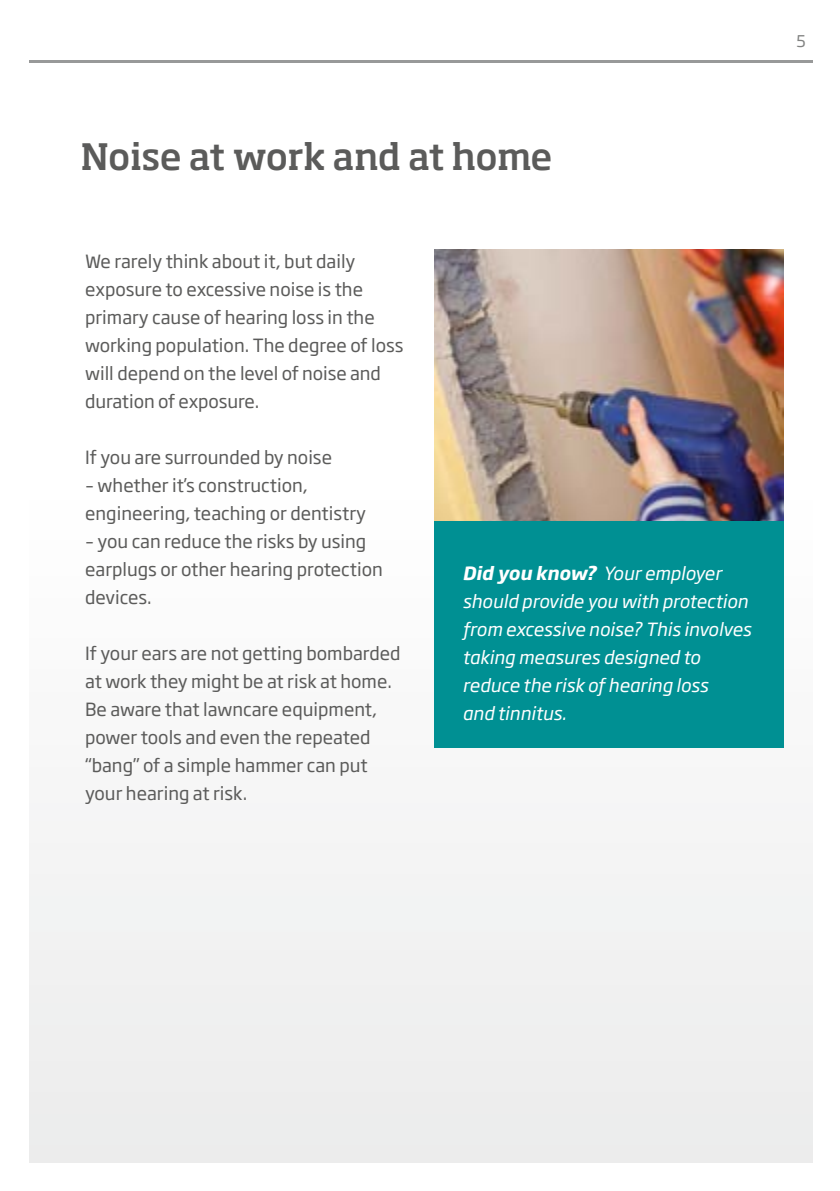
<style>
.page{position:relative;width:840px;height:1191px;background:#fff}
.page>*{position:absolute;margin:0;border:0;box-sizing:border-box;transform-origin:0 0}
.t1{font:500 36px "Soho Pro";letter-spacing:-.02em;color:#5b5b5a}
.t2{font:18px/28px "Soho Gothic Pro";color:#5b5b5a}
.t3{font:italic 18px/28px "Soho Gothic Pro";color:#fff}
.t4{font:16px "Soho Gothic Pro";color:#818281}
.s1{font-weight:700}
</style>
<div class="page">
<div style="left:29px;top:28px;width:783px;height:1134px;background:#f9f9f9"></div>
<hr style="left:29px;top:61px;width:782px;height:2px;background:#989999">
<img style="left:434px;top:249px;width:348px;height:272px">
<div style="left:434px;top:521px;width:348px;height:227px;background:#009093"></div>
<h1 class="t1" style="left:81px;top:131px;width:473px">Noise at work and at home</h1>
<p class="t2" style="left:85px;top:246px;width:320px">We rarely think about it, but daily exposure to excessive noise is the primary cause of hearing loss in the working population. The degree of loss will depend on the level of noise and duration of exposure.</p>
<p class="t2" style="left:85px;top:442px;width:248px">If you are surrounded by noise</p>
<p class="t2" style="left:85px;top:470px;width:282px">– whether it’s construction, engineering, teaching or dentistry</p>
<p class="t2" style="left:85px;top:526px;width:299px">– you can reduce the risks by using earplugs or other hearing protection devices.</p>
<p class="t2" style="left:85px;top:638px;width:317px">If your ears are not getting bombarded at work they might be at risk at home.<br>Be aware that lawncare equipment, power tools and even the repeated “bang” of a simple hammer can put your hearing at risk.</p>
<p class="t3" style="left:462px;top:558px;width:290px"><span class="s1">Did you know?</span> Your employer should provide you with protection from excessive noise? This involves taking measures designed to reduce the risk of hearing loss<br>and tinnitus.</p>
<p class="t4" style="left:796px;top:28px;width:11px">5</p>
</div>
